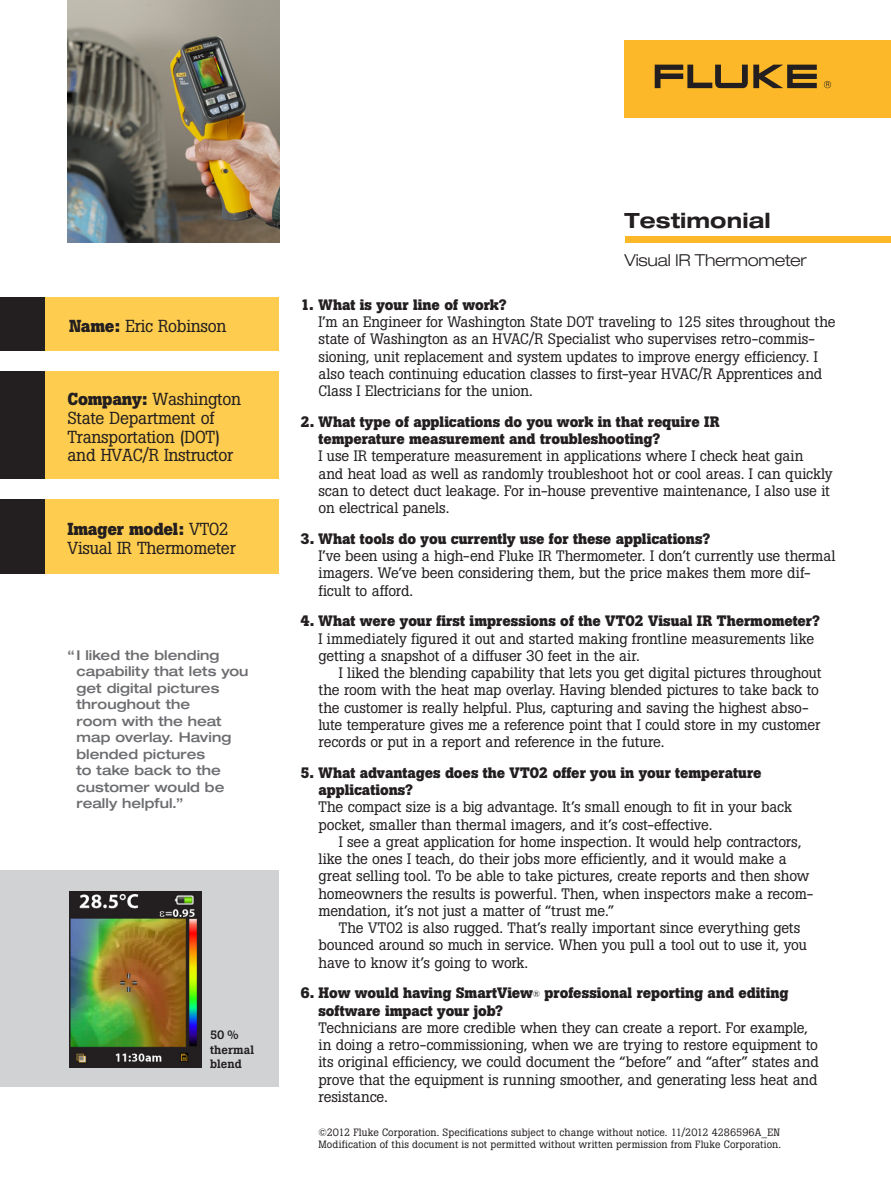
<style>
.page{position:relative;width:891px;height:1188px;background:#fff}
.page>*{position:absolute;margin:0;border:0;box-sizing:border-box;transform-origin:0 0}
.t1{font:700 expanded 21px "Helvetica Neue LT Std";letter-spacing:.005em;color:#231f20}
.t2{font:17.25px/18.8px "Boton Pro";letter-spacing:-.015em;color:#231f20}
.t3{font:300 expanded 16.5px "Helvetica Neue LT Std";letter-spacing:-.015em;color:#231f20}
.t4{font:15px/17.2px "Boton Pro";letter-spacing:-.01em;color:#231f20}
.t5{font:700 15px "Boton Pro";color:#231f20}
.t6{font:500 expanded 13.5px/16.5px "Helvetica Neue LT Std";color:#6c6d70}
.t7{font:500 12px/14.4px "Boton Pro";letter-spacing:.005em;color:#231f20}
.t8{font:10.5px/12px "Boton Pro";letter-spacing:.01em;color:#231f20}
.s1{font-weight:700}
.s2{font-size:9px}
</style>
<div class="page">
<img style="left:68px;top:0;width:211px;height:243px">
<div style="left:625px;top:40px;width:266px;height:78px;background:#fcb828"></div>
<svg style="left:655px;top:65px;width:162px;height:23px"></svg>
<svg style="left:824px;top:81px;width:7px;height:7px"></svg>
<div style="left:625px;top:237px;width:266px;height:6px;background:#fcb828"></div>
<div style="left:0;top:371px;width:279px;height:108px;background:#fecc4e"></div>
<div style="left:0;top:371px;width:44px;height:108px;background:#231f20"></div>
<div style="left:0;top:500px;width:279px;height:74px;background:#fecc4e"></div>
<div style="left:0;top:500px;width:44px;height:74px;background:#231f20"></div>
<div style="left:0;top:297px;width:279px;height:54px;background:#fecc4e"></div>
<div style="left:0;top:297px;width:44px;height:54px;background:#231f20"></div>
<div style="left:0;top:870px;width:279px;height:217px;background:#d1d2d4"></div>
<img style="left:69px;top:891px;width:132px;height:177px">
<p class="t2" style="left:69px;top:317px;width:159px"><span class="s1">Name:</span> Eric Robinson</p>
<p class="t2" style="left:68px;top:390px;width:175px"><span class="s1">Company:</span> Washington<br>State Department of<br>Transportation (DOT) and HVAC/R Instructor</p>
<p class="t2" style="left:68px;top:520px;width:170px"><span class="s1">Imager model:</span> VT02<br>Visual IR Thermometer</p>
<p class="t6" style="left:77px;top:646px;width:174px;text-indent:-9px">“I liked the blending capability that lets you get digital pictures throughout the<br>room with the heat map overlay. Having blended pictures<br>to take back to the customer would be really helpful.”</p>
<p class="t7" style="left:210px;top:1028px;width:46px">50 % thermal blend</p>
<p class="t1" style="left:624px;top:207px;width:148px">Testimonial</p>
<p class="t3" style="left:624px;top:250px;width:184px">Visual IR Thermometer</p>
<p class="t4" style="left:319px;top:296px;width:519px;text-indent:-18px"><span class="s1">1. What is your line of work?<br></span>I’m an Engineer for Washington State DOT traveling to 125 sites throughout the state of Washington as an HVAC/R Specialist who supervises retro-commis&shy;sioning, unit replacement and system updates to improve energy efficiency. I also teach continuing education classes to first-year HVAC/R Apprentices and Class I Electricians for the union.</p>
<p class="t4" style="left:319px;top:413px;width:516px;text-indent:-18px"><span class="s1">2. What type of applications do you work in that require IR<br>temperature measurement and troubleshooting?<br></span>I use IR temperature measurement in applications where I check heat gain<br>and heat load as well as randomly troubleshoot hot or cool areas. I can quickly scan to detect duct leakage. For in-house preventive maintenance, I also use it on electrical panels.</p>
<p class="t4" style="left:319px;top:530px;width:518px;text-indent:-18px"><span class="s1">3. What tools do you currently use for these applications?<br></span>I’ve been using a high-end Fluke IR Thermometer. I don’t currently use thermal imagers. We’ve been considering them, but the price makes them more dif&shy;ficult to afford.</p>
<p class="t5" style="left:301px;top:611px;width:521px">4. What were your first impressions of the VT02 Visual IR Thermometer?</p>
<p class="t4" style="left:319px;top:630px;width:497px">I immediately figured it out and started making frontline measurements like</p>
<p class="t4" style="left:319px;top:647px;width:323px">getting a snapshot of a diffuser 30 feet in the air.</p>
<p class="t4" style="left:339px;top:664px;width:484px">I liked the blending capability that lets you get digital pictures throughout</p>
<p class="t4" style="left:319px;top:681px;width:502px">the room with the heat map overlay. Having blended pictures to take back to</p>
<p class="t4" style="left:319px;top:699px;width:492px">the customer is really helpful. Plus, capturing and saving the highest abso-</p>
<p class="t4" style="left:319px;top:716px;width:503px">lute temperature gives me a reference point that I could store in my customer</p>
<p class="t4" style="left:319px;top:733px;width:348px">records or put in a report and reference in the future.</p>
<p class="t5" style="left:301px;top:763px;width:463px">5. What advantages does the VT02 offer you in your temperature</p>
<p class="t5" style="left:319px;top:780px;width:96px">applications?</p>
<p class="t4" style="left:319px;top:798px;width:475px">The compact size is a big advantage. It’s small enough to fit in your back</p>
<p class="t4" style="left:319px;top:816px;width:396px">pocket, smaller than thermal imagers, and it’s cost-effective.</p>
<p class="t4" style="left:339px;top:833px;width:464px">I see a great application for home inspection. It would help contractors,</p>
<p class="t4" style="left:319px;top:850px;width:470px">like the ones I teach, do their jobs more efficiently, and it would make a</p>
<p class="t4" style="left:319px;top:867px;width:492px">great selling tool. To be able to take pictures, create reports and then show</p>
<p class="t4" style="left:319px;top:885px;width:496px">homeowners the results is powerful. Then, when inspectors make a recom-</p>
<p class="t4" style="left:319px;top:902px;width:297px">mendation, it’s not just a matter of “trust me.”</p>
<p class="t4" style="left:339px;top:919px;width:463px">The VT02 is also rugged. That’s really important since everything gets</p>
<p class="t4" style="left:319px;top:936px;width:490px">bounced around so much in service. When you pull a tool out to use it, you</p>
<p class="t4" style="left:319px;top:954px;width:211px">have to know it’s going to work.</p>
<p class="t4" style="left:319px;top:984px;width:502px;text-indent:-18px"><span class="s1">6. How would having SmartView</span><span class="s2">®</span> <span class="s1">professional reporting and editing software impact your job?<br></span>Technicians are more credible when they can create a report. For example, in doing a retro-commissioning, when we are trying to restore equipment to its original efficiency, we could document the “before” and “after” states and prove that the equipment is running smoother, and generating less heat and resistance.</p>
<p class="t8" style="left:319px;top:1126px;width:464px">©2012 Fluke Corporation. Specifications subject to change without notice. 11/2012 4286596A_EN<br>Modification of this document is not permitted without written permission from Fluke Corporation.</p>
</div>
